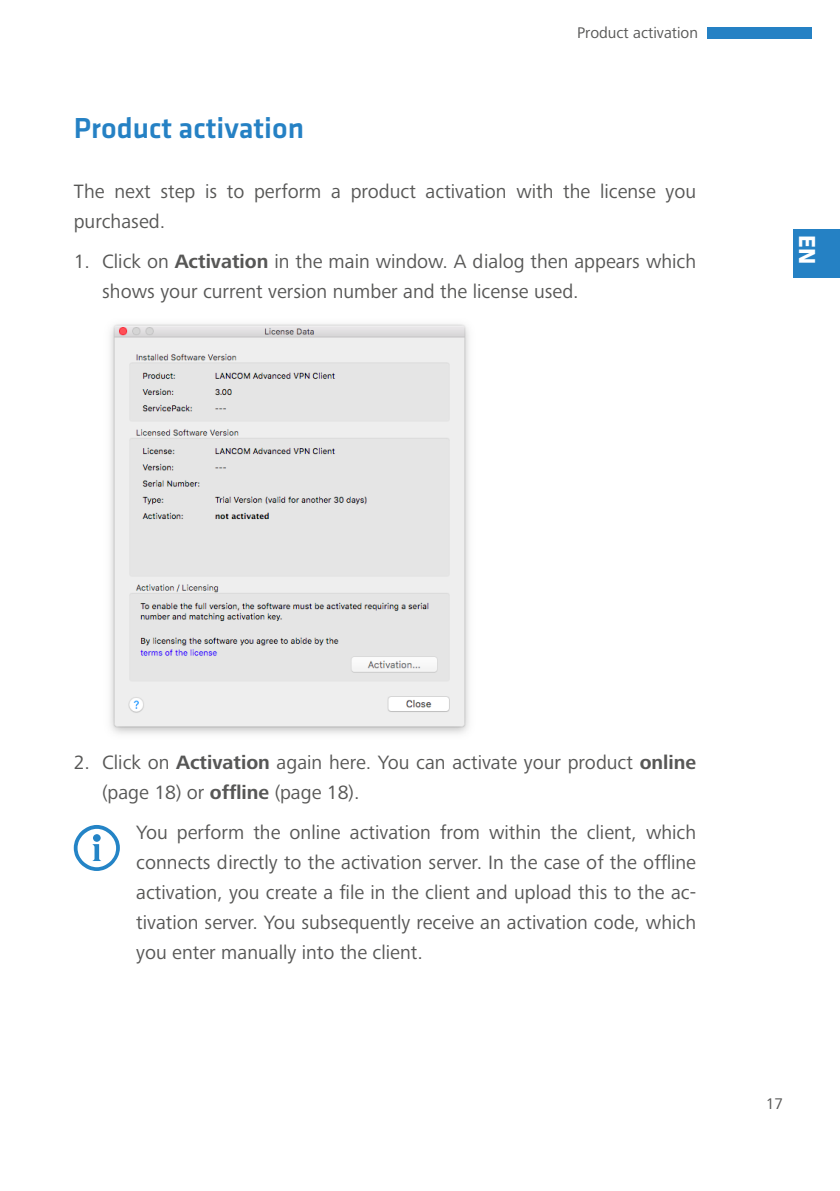
<style>
.page{position:relative;width:840px;height:1191px;background:#fff}
.page>*{position:absolute;margin:0;border:0;box-sizing:border-box;transform-origin:0 0}
.t1{font:76.8px "LCS Signs";color:#2484c6}
.t2{font:500 30px "Klavika Basic";color:#2581c4}
.t3{font:700 24px "Klavika Basic";color:#fff}
.t4{font:20px/30px "Frutiger Next Pro";color:#575756}
.t5{font:16px "Frutiger Next Pro";color:#575756}
.s1{font-weight:700}
</style>
<div class="page">
<div style="left:793px;top:230px;width:46px;height:48px;background:#2581c4"></div>
<div style="left:706px;top:27px;width:105px;height:12px;background:#2581c4"></div>
<img style="left:110px;top:324px;width:359px;height:410px">
<h2 class="t2" style="left:74px;top:108px;width:232px">Product activation</h2>
<p class="t5" style="left:577px;top:24px;width:122px">Product activation</p>
<p class="t4" style="left:74px;top:177px;width:623px">The next step is to perform a product activation with the license you purchased.</p>
<p class="t4" style="left:102px;top:247px;width:595px;text-indent:-28px">1. Click on <span class="s1">Activation</span> in the main window. A dialog then appears which shows your current version number and the license used.</p>
<p class="t3" style="left:824px;top:235px;width:31px;rotate:90deg">EN</p>
<p class="t4" style="left:102px;top:747px;width:595px;text-indent:-28px">2. Click on <span class="s1">Activation</span> again here. You can activate your product <span class="s1">online </span>(page 18) or <span class="s1">offline</span> (page 18).</p>
<h1 class="t1" style="left:74px;top:804px;width:48px">4</h1>
<p class="t4" style="left:136px;top:817px;width:561px;text-align:justify">You perform the online activation from within the client, which connects directly to the activation server. In the case of the offline activation, you create a file in the client and upload this to the ac&shy;tivation server. You subsequently receive an activation code, which you enter manually into the client.</p>
<p class="t5" style="left:765px;top:1094px;width:19px">17</p>
</div>
